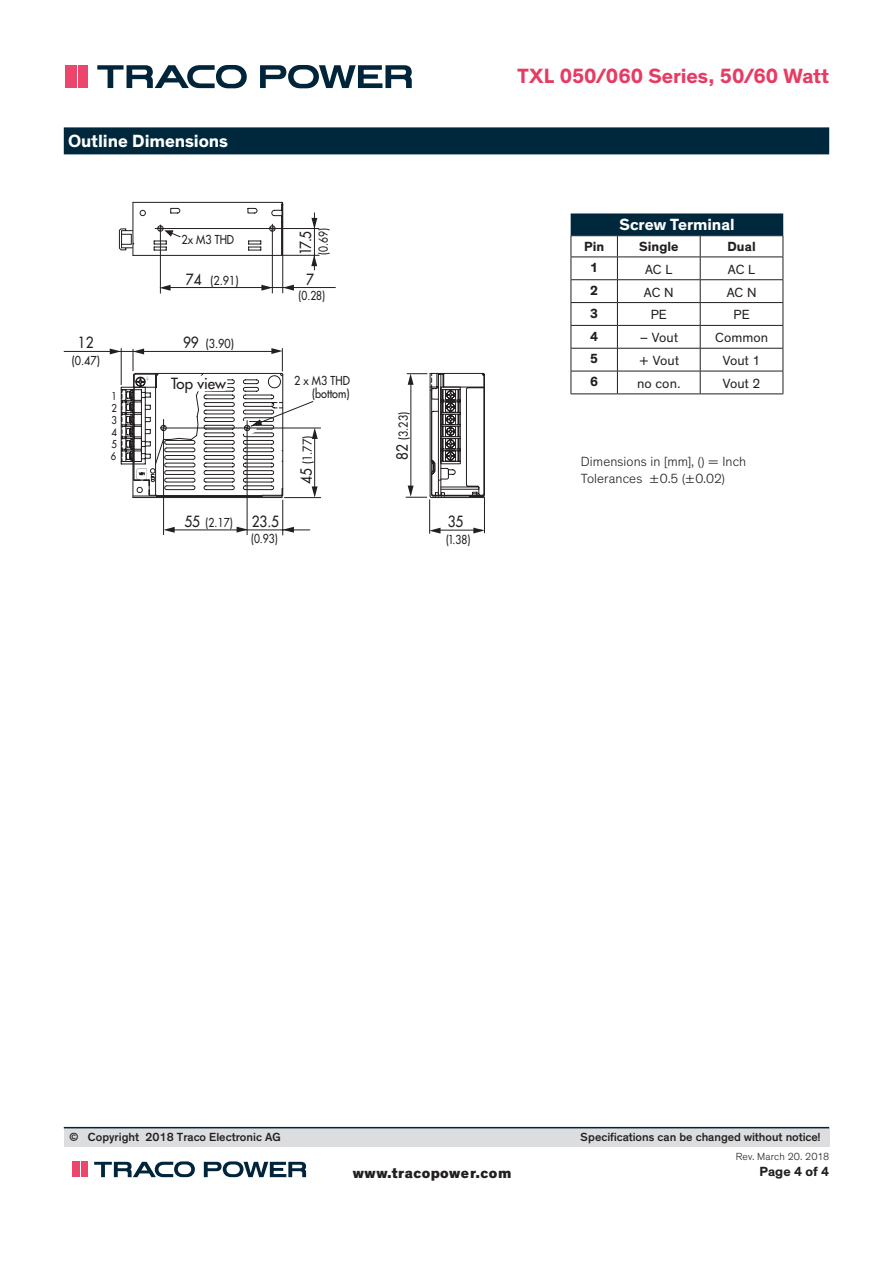
<style>
.page{position:relative;width:893px;height:1263px;background:#fff}
.page>*{position:absolute;margin:0;border:0;box-sizing:border-box;transform-origin:0 0}
.t1{font:700 21px "Theinhardt";color:#e63c64}
.t2{font:700 18px "Theinhardt";letter-spacing:-.005em;color:#fff}
.t3{font:700 16.5px "Theinhardt";color:#fff}
.t4{font:800 15px "Theinhardt";letter-spacing:.025em;color:#231f20}
.t5{font:15px "Futura";color:#231f20;scale:.9 1}
.t6{font:15px "Futura";color:#231f20}
.t7{font:13.5px "Theinhardt";letter-spacing:.01em;color:#231f20}
.t8{font:300 13.5px/17.2px "Theinhardt";letter-spacing:.01em;color:#231f20}
.t9{font:700 13.5px "Theinhardt";letter-spacing:.005em;color:#231f20}
.t10{font:500 12px "Theinhardt";color:#231f20}
.t11{font:12px/12.3px "Futura";color:#231f20;text-align:right;scale:.9 1}
.t12{font:12px "Futura";color:#231f20;scale:.85 1}
.t13{font:300 10.5px "Theinhardt";letter-spacing:.015em;color:#231f20}
.t14{font:10.5px/12.1px "Futura";color:#231f20;text-align:justify;scale:.9 1}
.s1{font-size:15px}
</style>
<div class="page">
<div style="left:64px;top:1128px;width:765px;height:18px;background:#dcdddf"></div>
<hr style="left:64px;top:1127px;width:765px;height:1px;background:#00243a">
<svg style="left:94px;top:1161px;width:101px;height:16px"></svg>
<svg style="left:204px;top:1161px;width:102px;height:16px"></svg>
<div style="left:72px;top:1162px;width:7px;height:15px;background:#ed466c"></div>
<div style="left:81px;top:1162px;width:7px;height:15px;background:#ed466c"></div>
<svg style="left:97px;top:65px;width:150px;height:23px"></svg>
<svg style="left:260px;top:65px;width:152px;height:23px"></svg>
<div style="left:65px;top:65px;width:9px;height:23px;background:#ed466c"></div>
<div style="left:78px;top:65px;width:9px;height:23px;background:#ed466c"></div>
<svg style="left:76px;top:65px;width:1px;height:23px"></svg>
<div style="left:64px;top:127px;width:765px;height:27px;background:#00283c"></div>
<hr style="left:571px;top:235px;width:46px;height:1px;background:#231f20">
<hr style="left:617px;top:235px;width:83px;height:1px;background:#231f20">
<hr style="left:700px;top:235px;width:83px;height:1px;background:#231f20">
<hr style="left:571px;top:257px;width:46px;height:1px;background:#231f20">
<hr style="left:617px;top:257px;width:83px;height:1px;background:#231f20">
<hr style="left:700px;top:257px;width:83px;height:1px;background:#231f20">
<hr style="left:571px;top:279px;width:46px;height:1px;background:#231f20">
<hr style="left:617px;top:279px;width:83px;height:1px;background:#231f20">
<hr style="left:700px;top:279px;width:83px;height:1px;background:#231f20">
<hr style="left:571px;top:302px;width:46px;height:1px;background:#231f20">
<hr style="left:617px;top:302px;width:83px;height:1px;background:#231f20">
<hr style="left:700px;top:302px;width:83px;height:1px;background:#231f20">
<hr style="left:571px;top:325px;width:46px;height:1px;background:#231f20">
<hr style="left:617px;top:325px;width:83px;height:1px;background:#231f20">
<hr style="left:700px;top:325px;width:83px;height:1px;background:#231f20">
<hr style="left:571px;top:348px;width:46px;height:1px;background:#231f20">
<hr style="left:617px;top:348px;width:83px;height:1px;background:#231f20">
<hr style="left:700px;top:348px;width:83px;height:1px;background:#231f20">
<hr style="left:571px;top:371px;width:46px;height:1px;background:#231f20">
<svg style="left:571px;top:236px;width:1px;height:158px"></svg>
<hr style="left:617px;top:371px;width:83px;height:1px;background:#231f20">
<svg style="left:617px;top:236px;width:1px;height:158px"></svg>
<hr style="left:700px;top:371px;width:83px;height:1px;background:#231f20">
<svg style="left:700px;top:236px;width:1px;height:158px"></svg>
<svg style="left:783px;top:236px;width:1px;height:158px"></svg>
<hr style="left:571px;top:394px;width:46px;height:1px;background:#231f20">
<hr style="left:617px;top:394px;width:83px;height:1px;background:#231f20">
<hr style="left:700px;top:394px;width:83px;height:1px;background:#231f20">
<div style="left:571px;top:213px;width:212px;height:22px;background:#00283c"></div>
<svg style="left:461px;top:372px;width:24px;height:125px"></svg>
<hr style="left:64px;top:351px;width:211px;height:1px;background:#231f20">
<hr style="left:484px;top:496px;width:1px;height:37px;background:#231f20">
<hr style="left:429px;top:499px;width:1px;height:35px;background:#231f20">
<svg style="left:473px;top:528px;width:11px;height:5px"></svg>
<svg style="left:429px;top:528px;width:11px;height:6px"></svg>
<hr style="left:437px;top:530px;width:45px;height:1px;background:#231f20">
<svg style="left:160px;top:498px;width:161px;height:37px"></svg>
<svg style="left:110px;top:201px;width:351px;height:297px"></svg>
<h2 class="t2" style="left:68px;top:130px;width:162px">Outline Dimensions</h2>
<p class="t11" style="left:181px;top:233px;width:60px">2x M3 THD</p>
<p class="t5" style="left:296px;top:255px;width:27px;rotate:-90deg">17.5</p>
<p class="t12" style="left:316px;top:255px;width:34px;rotate:-90deg">(0.69)</p>
<p class="t11" style="left:186px;top:274px;width:60px"><span class="s1">74</span> (2.91)</p>
<p class="t5" style="left:306px;top:270px;width:10px">7</p>
<p class="t12" style="left:299px;top:288px;width:33px">(0.28)</p>
<p class="t5" style="left:78px;top:333px;width:19px">12</p>
<p class="t5" style="left:183px;top:333px;width:19px">99</p>
<p class="t11" style="left:72px;top:354px;width:33px">(0.47)</p>
<p class="t11" style="left:206px;top:338px;width:33px">(3.90)</p>
<p class="t14" style="left:111px;top:390px;width:8px">1</p>
<p class="t14" style="left:111px;top:426px;width:8px">4<br>5<br>6</p>
<p class="t14" style="left:111px;top:402px;width:8px">2</p>
<p class="t14" style="left:111px;top:414px;width:8px">3</p>
<p class="t6" style="left:171px;top:375px;width:56px">Top view</p>
<p class="t12" style="left:184px;top:515px;width:59px"><span class="s1">55</span> (2.17)</p>
<p class="t5" style="left:252px;top:512px;width:32px">23.5</p>
<p class="t12" style="left:251px;top:531px;width:33px">(0.93)</p>
<p class="t11" style="left:294px;top:375px;width:64px">2 x M3 THD (bottom)</p>
<p class="t11" style="left:301px;top:484px;width:55px;rotate:-90deg"><span class="s1">45</span> (1.77)</p>
<p class="t11" style="left:397px;top:440px;width:33px;rotate:-90deg">(3.23)</p>
<p class="t5" style="left:393px;top:460px;width:19px;rotate:-90deg">82</p>
<p class="t5" style="left:448px;top:512px;width:19px">35</p>
<p class="t12" style="left:446px;top:532px;width:30px">(1.38)</p>
<h1 class="t1" style="left:517px;top:63px;width:313px">TXL 050/060 Series, 50/60 Watt</h1>
<h3 class="t3" style="left:619px;top:214px;width:117px">Screw Terminal</h3>
<p class="t9" style="left:584px;top:238px;width:22px">Pin</p>
<p class="t9" style="left:639px;top:238px;width:41px">Single</p>
<p class="t9" style="left:727px;top:238px;width:30px">Dual</p>
<p class="t9" style="left:590px;top:259px;width:9px">1</p>
<p class="t7" style="left:645px;top:261px;width:29px">AC L</p>
<p class="t7" style="left:728px;top:261px;width:29px">AC L</p>
<p class="t9" style="left:590px;top:282px;width:9px">2</p>
<p class="t7" style="left:644px;top:284px;width:31px">AC N</p>
<p class="t7" style="left:727px;top:284px;width:31px">AC N</p>
<p class="t9" style="left:590px;top:305px;width:9px">3</p>
<p class="t7" style="left:651px;top:307px;width:18px">PE</p>
<p class="t7" style="left:733px;top:307px;width:18px">PE</p>
<p class="t9" style="left:590px;top:328px;width:9px">4</p>
<p class="t7" style="left:640px;top:330px;width:40px">– Vout</p>
<p class="t7" style="left:715px;top:330px;width:55px">Common</p>
<p class="t9" style="left:590px;top:350px;width:9px">5</p>
<p class="t7" style="left:639px;top:353px;width:42px">+ Vout</p>
<p class="t7" style="left:723px;top:353px;width:39px">Vout 1</p>
<p class="t9" style="left:590px;top:373px;width:9px">6</p>
<p class="t7" style="left:637px;top:375px;width:45px">no con.</p>
<p class="t7" style="left:723px;top:375px;width:39px">Vout 2</p>
<p class="t8" style="left:581px;top:453px;width:167px">Dimensions in [mm], () = Inch<br>Tolerances ±0.5 (±0.02)</p>
<p class="t10" style="left:69px;top:1130px;width:213px">© Copyright 2018 Traco Electronic AG</p>
<p class="t10" style="left:581px;top:1130px;width:241px">Specifications can be changed without notice!</p>
<p class="t9" style="left:759px;top:1163px;width:71px">Page 4 of 4</p>
<p class="t13" style="left:736px;top:1150px;width:95px">Rev. March 20. 2018</p>
<p class="t4" style="left:353px;top:1163px;width:160px">www.tracopower.com</p>
</div>
